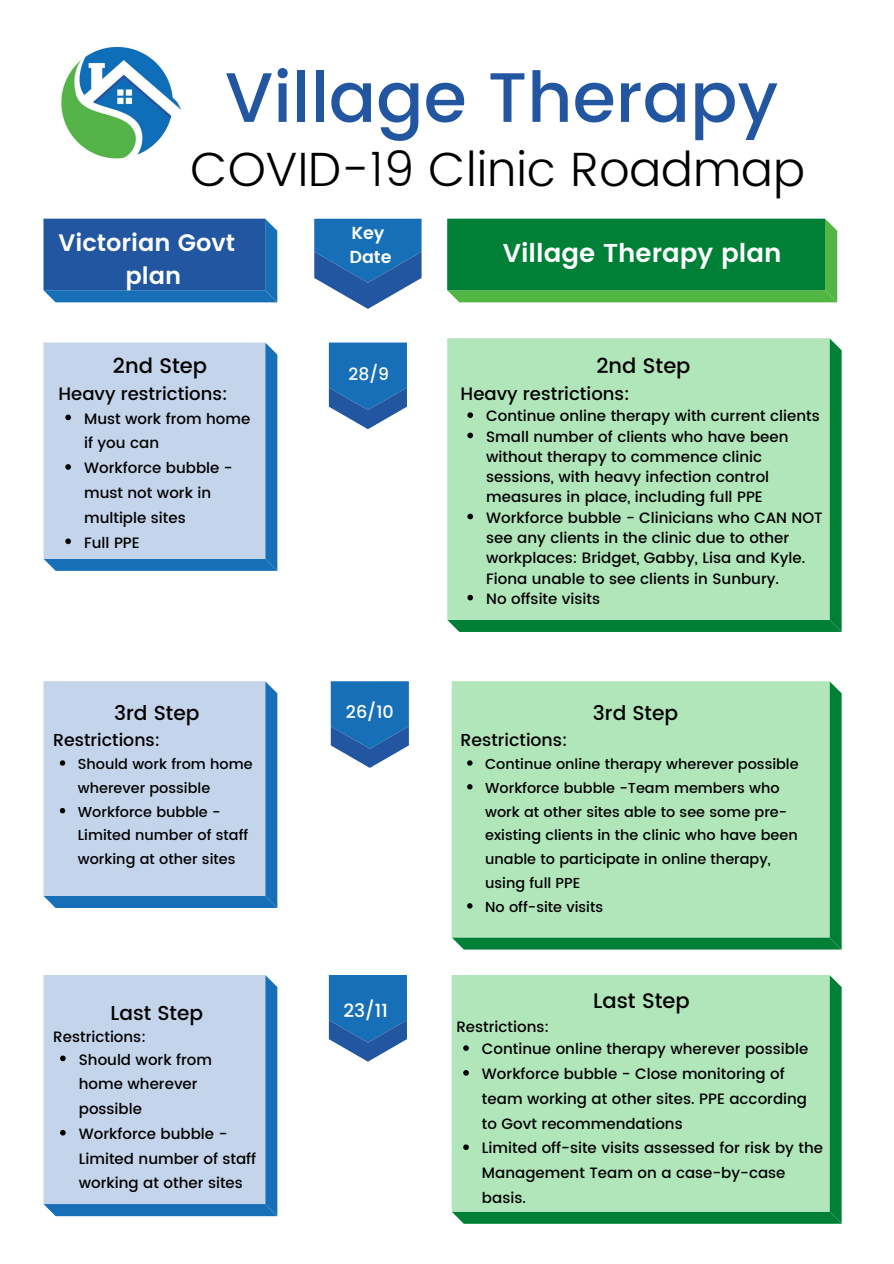
<style>
.page{position:relative;width:894px;height:1264px;background:#fff}
.page>*{position:absolute;margin:0;border:0;box-sizing:border-box;transform-origin:0 0}
.t1{font:500 69.9px "Poppins";color:#2256a1}
.t2{font:300 48px "Poppins";color:#000}
.t3{font:600 25.8px "Poppins";color:#fdfefe}
.t4{font:600 23.85px/32.4px "Poppins";color:#fdfefe;text-align:center}
.t5{font:500 21px "Poppins";color:#000}
.t6{font:500 20.25px "Poppins";color:#000}
.t7{font:500 20.1px "Poppins";color:#000}
.t8{font:500 18.6px "Poppins";color:#fff}
.t9{font:500 18px "Poppins";color:#000}
.t10{font:500 17.55px "Poppins";color:#fff}
.t11{font:600 17.4px/24.3px "Poppins";color:#fdfefe}
.t12{font:500 17.25px "Poppins";color:#000}
.t13{font:500 17.1px "Poppins";color:#fff}
.t14{font:500 15px/24.8px "Poppins";color:#000}
.t15{font:500 14.4px/23.9px "Poppins";color:#000}
</style>
<div class="page">
<img style="left:61px;top:46px;width:121px;height:113px">
<svg style="left:43px;top:219px;width:234px;height:83px;background:#225ca6"></svg>
<svg style="left:447px;top:219px;width:390px;height:83px;background:#0f893a"></svg>
<svg style="left:314px;top:219px;width:107px;height:90px"></svg>
<svg style="left:329px;top:342px;width:78px;height:87px;background:#387cbb"></svg>
<svg style="left:330px;top:681px;width:79px;height:87px;background:#3a7ebc"></svg>
<svg style="left:329px;top:975px;width:78px;height:86px;background:#357bbb"></svg>
<svg style="left:43px;top:342px;width:234px;height:229px;background:#bccfe8"></svg>
<svg style="left:447px;top:338px;width:394px;height:294px;background:#a5dfb2"></svg>
<svg style="left:43px;top:681px;width:234px;height:227px;background:#bcd0e8"></svg>
<svg style="left:451px;top:681px;width:390px;height:268px;background:#ade3b9"></svg>
<svg style="left:43px;top:975px;width:234px;height:241px;background:#b4cae6"></svg>
<svg style="left:451px;top:975px;width:390px;height:248px;background:#a7e0b3"></svg>
<h1 class="t1" style="left:225px;top:57px;width:554px">Village Therapy</h1>
<h2 class="t2" style="left:190px;top:141px;width:615px">COVID-19 Clinic Roadmap</h2>
<p class="t11" style="left:349px;top:221px;width:44px">Key<br>Date</p>
<h3 class="t4" style="left:59px;top:227px;width:178px">Victorian Govt plan</h3>
<h3 class="t3" style="left:502px;top:238px;width:280px">Village Therapy plan</h3>
<h3 class="t5" style="left:113px;top:353px;width:96px">2nd Step</h3>
<p class="t9" style="left:59px;top:383px;width:170px">Heavy restrictions:</p>
<p class="t14" style="left:84px;top:406px;width:168px">Must work from home if you can<br>Workforce bubble - must not work in multiple sites<br>Full PPE</p>
<h3 class="t6" style="left:114px;top:701px;width:87px">3rd Step</h3>
<p class="t12" style="left:53px;top:730px;width:108px">Restrictions:</p>
<p class="t15" style="left:78px;top:752px;width:176px">Should work from home wherever possible<br>Workforce bubble -<br>Limited number of staff working at other sites</p>
<h3 class="t7" style="left:111px;top:1000px;width:94px">Last Step</h3>
<p class="t14" style="left:53px;top:1024px;width:94px">Restrictions:</p>
<p class="t14" style="left:79px;top:1046px;width:179px">Should work from home wherever possible<br>Workforce bubble -<br>Limited number of staff working at other sites</p>
<p class="t13" style="left:348px;top:364px;width:42px">28/9</p>
<p class="t10" style="left:346px;top:701px;width:49px">26/10</p>
<p class="t8" style="left:343px;top:999px;width:46px">23/11</p>
<h3 class="t5" style="left:596px;top:353px;width:96px">2nd Step</h3>
<p class="t9" style="left:460px;top:383px;width:170px">Heavy restrictions:</p>
<p class="t14" style="left:486px;top:406px;width:338px;line-height:20.2px">Continue online therapy with current clients Small number of clients who have been without therapy to commence clinic sessions, with heavy infection control measures in place, including full PPE Workforce bubble - Clinicians who CAN NOT see any clients in the clinic due to other workplaces: Bridget, Gabby, Lisa and Kyle.<br>Fiona unable to see clients in Sunbury.<br>No offsite visits</p>
<p class="t12" style="left:460px;top:730px;width:108px">Restrictions:</p>
<h3 class="t6" style="left:592px;top:701px;width:87px">3rd Step</h3>
<p class="t15" style="left:485px;top:752px;width:315px">Continue online therapy wherever possible Workforce bubble -Team members who work at other sites able to see some pre&shy;existing clients in the clinic who have been unable to participate in online therapy, using full PPE<br>No off-site visits</p>
<p class="t14" style="left:456px;top:1014px;width:94px">Restrictions:</p>
<h3 class="t5" style="left:593px;top:988px;width:98px">Last Step</h3>
<p class="t14" style="left:482px;top:1036px;width:342px">Continue online therapy wherever possible Workforce bubble - Close monitoring of team working at other sites. PPE according to Govt recommendations<br>Limited off-site visits assessed for risk by the Management Team on a case-by-case basis.</p>
</div>
